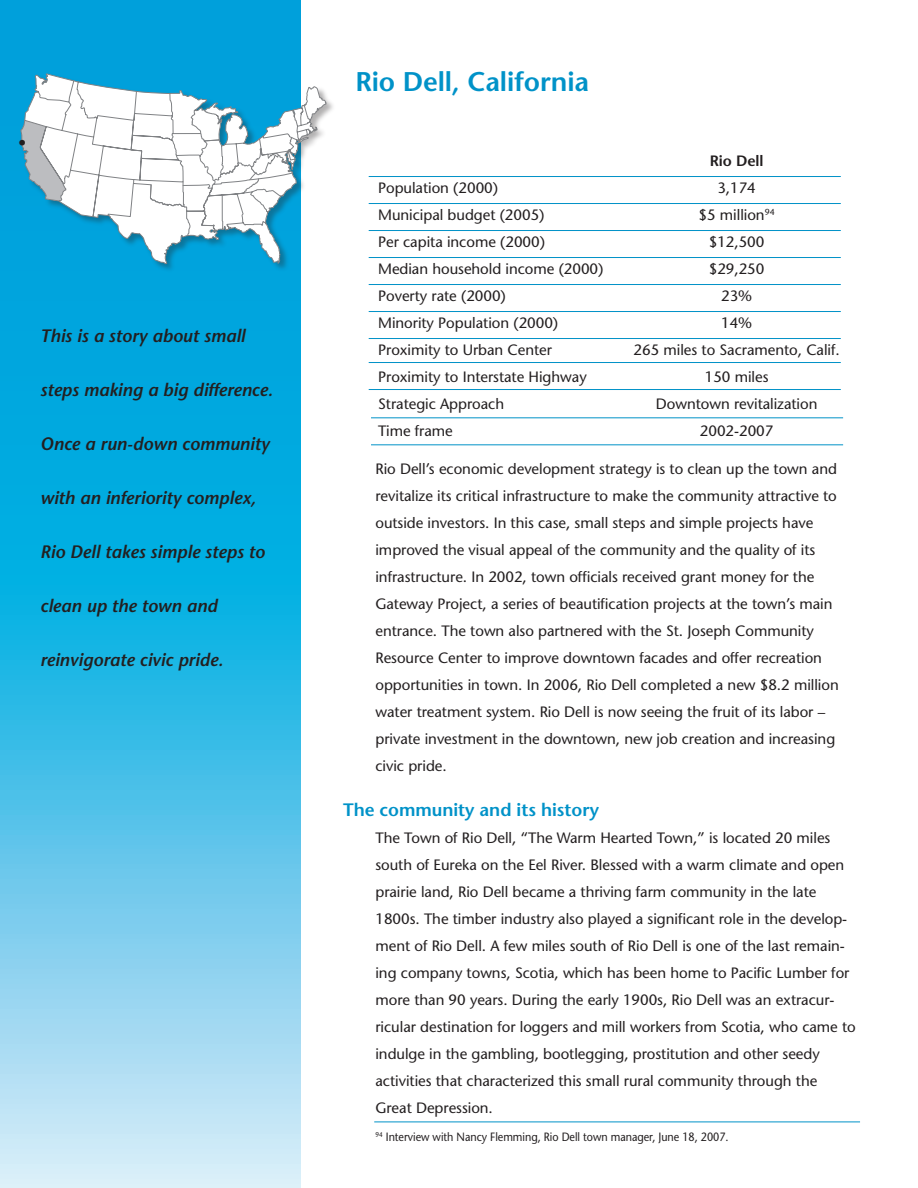
<style>
.page{position:relative;width:918px;height:1188px;background:#fff}
.page>*{position:absolute;margin:0;border:0;box-sizing:border-box;transform-origin:0 0}
.t1{font:500 45px "Stone Serif Std";color:#231f20}
.t2{font:600 27px "Stone Sans Std";letter-spacing:-.005em;color:#0092c8}
.t3{font:italic 600 18px "Stone Sans Std";letter-spacing:-.005em;color:#231f20}
.t4{font:600 18px "Stone Sans Std";letter-spacing:-.005em;color:#0092c8}
.t5{font:500 15px/27px "Stone Sans Std";letter-spacing:-.005em;color:#231f20}
.t6{font:600 15px "Stone Sans Std";letter-spacing:-.005em;color:#231f20}
.t7{font:500 12px "Stone Sans Std";letter-spacing:-.005em;color:#231f20;scale:.9 1}
</style>
<div class="page">
<svg style="left:0;top:0;width:301px;height:1188px;background:#44bde7"></svg>
<div style="left:20px;top:73px;width:316px;height:200px;background:#231f20;opacity:.35"></div>
<svg style="left:297px;top:74px;width:29px;height:190px"></svg>
<svg style="left:20px;top:65px;width:277px;height:200px"></svg>
<svg style="left:200px;top:87px;width:127px;height:139px"></svg>
<svg style="left:21px;top:74px;width:163px;height:133px"></svg>
<svg style="left:19px;top:270px;width:306px;height:20px;background:#14abdf"></svg>
<hr style="left:369px;top:176px;width:472px;height:1px;background:#0092c8">
<hr style="left:369px;top:203px;width:472px;height:1px;background:#0092c8">
<hr style="left:369px;top:230px;width:472px;height:1px;background:#0092c8">
<hr style="left:369px;top:257px;width:472px;height:1px;background:#0092c8">
<hr style="left:369px;top:284px;width:472px;height:1px;background:#0092c8">
<hr style="left:369px;top:311px;width:472px;height:1px;background:#0092c8">
<hr style="left:369px;top:338px;width:472px;height:1px;background:#0092c8">
<hr style="left:369px;top:362px;width:472px;height:1px;background:#0092c8">
<hr style="left:369px;top:389px;width:472px;height:1px;background:#0092c8">
<hr style="left:374px;top:1122px;width:486px;height:1px;background:#0092c8">
<hr style="left:371px;top:418px;width:472px;height:1px;background:#0092c8">
<hr style="left:371px;top:445px;width:472px;height:1px;background:#0092c8">
<h1 class="t1" style="left:16px;top:103px;width:14px">.</h1>
<p class="t3" style="left:40px;top:325px;width:207px">This is a story about small</p>
<p class="t3" style="left:40px;top:379px;width:234px">steps making a big difference.</p>
<p class="t3" style="left:40px;top:433px;width:231px">Once a run-down community</p>
<p class="t3" style="left:40px;top:487px;width:217px">with an inferiority complex,</p>
<p class="t3" style="left:40px;top:541px;width:226px">Rio Dell takes simple steps to</p>
<p class="t3" style="left:40px;top:595px;width:179px">clean up the town and</p>
<p class="t3" style="left:40px;top:649px;width:184px">reinvigorate civic pride.</p>
<h2 class="t2" style="left:355px;top:65px;width:235px">Rio Dell, California</h2>
<p class="t6" style="left:710px;top:151px;width:55px">Rio Dell</p>
<p class="t5" style="left:378px;top:174px;width:121px">Population (2000)</p>
<p class="t5" style="left:717px;top:174px;width:40px">3,174</p>
<p class="t5" style="left:378px;top:201px;width:168px">Municipal budget (2005)</p>
<p class="t5" style="left:699px;top:201px;width:78px">$5 million<sup>94</sup></p>
<p class="t5" style="left:378px;top:228px;width:168px">Per capita income (2000)</p>
<p class="t5" style="left:709px;top:228px;width:57px">$12,500</p>
<p class="t5" style="left:378px;top:255px;width:227px">Median household income (2000)</p>
<p class="t5" style="left:709px;top:255px;width:57px">$29,250</p>
<p class="t5" style="left:378px;top:282px;width:129px">Poverty rate (2000)</p>
<p class="t5" style="left:721px;top:282px;width:33px">23%</p>
<p class="t5" style="left:378px;top:309px;width:182px">Minority Population (2000)</p>
<p class="t5" style="left:721px;top:309px;width:33px">14%</p>
<p class="t5" style="left:378px;top:336px;width:175px">Proximity to Urban Center</p>
<p class="t5" style="left:634px;top:336px;width:208px">265 miles to Sacramento, Calif.</p>
<p class="t5" style="left:378px;top:363px;width:210px">Proximity to Interstate Highway</p>
<p class="t5" style="left:705px;top:363px;width:65px">150 miles</p>
<p class="t5" style="left:378px;top:390px;width:128px">Strategic Approach</p>
<p class="t5" style="left:656px;top:390px;width:163px">Downtown revitalization</p>
<p class="t5" style="left:378px;top:417px;width:76px">Time frame</p>
<p class="t5" style="left:700px;top:417px;width:75px">2002-2007</p>
<p class="t5" style="left:375px;top:455px;width:465px">Rio Dell’s economic development strategy is to clean up the town and revitalize its critical infrastructure to make the community attractive to outside investors. In this case, small steps and simple projects have improved the visual appeal of the community and the quality of its infrastructure. In 2002, town officials received grant money for the Gateway Project, a series of beautification projects at the town’s main entrance. The town also partnered with the St. Joseph Community Resource Center to improve downtown facades and offer recreation opportunities in town. In 2006, Rio Dell completed a new $8.2 million water treatment system. Rio Dell is now seeing the fruit of its labor – private investment in the downtown, new job creation and increasing civic pride.</p>
<p class="t4" style="left:343px;top:799px;width:258px">The community and its history</p>
<p class="t5" style="left:375px;top:824px;width:482px">The Town of Rio Dell, “The Warm Hearted Town,” is located 20 miles south of Eureka on the Eel River. Blessed with a warm climate and open prairie land, Rio Dell became a thriving farm community in the late 1800s. The timber industry also played a significant role in the develop&shy;ment of Rio Dell. A few miles south of Rio Dell is one of the last remain&shy;ing company towns, Scotia, which has been home to Pacific Lumber for more than 90 years. During the early 1900s, Rio Dell was an extracur&shy;ricular destination for loggers and mill workers from Scotia, who came to indulge in the gambling, bootlegging, prostitution and other seedy activities that characterized this small rural community through the Great Depression.</p>
<p class="t7" style="left:376px;top:1129px;width:394px"><sup>94</sup> Interview with Nancy Flemming, Rio Dell town manager, June 18, 2007.</p>
</div>
